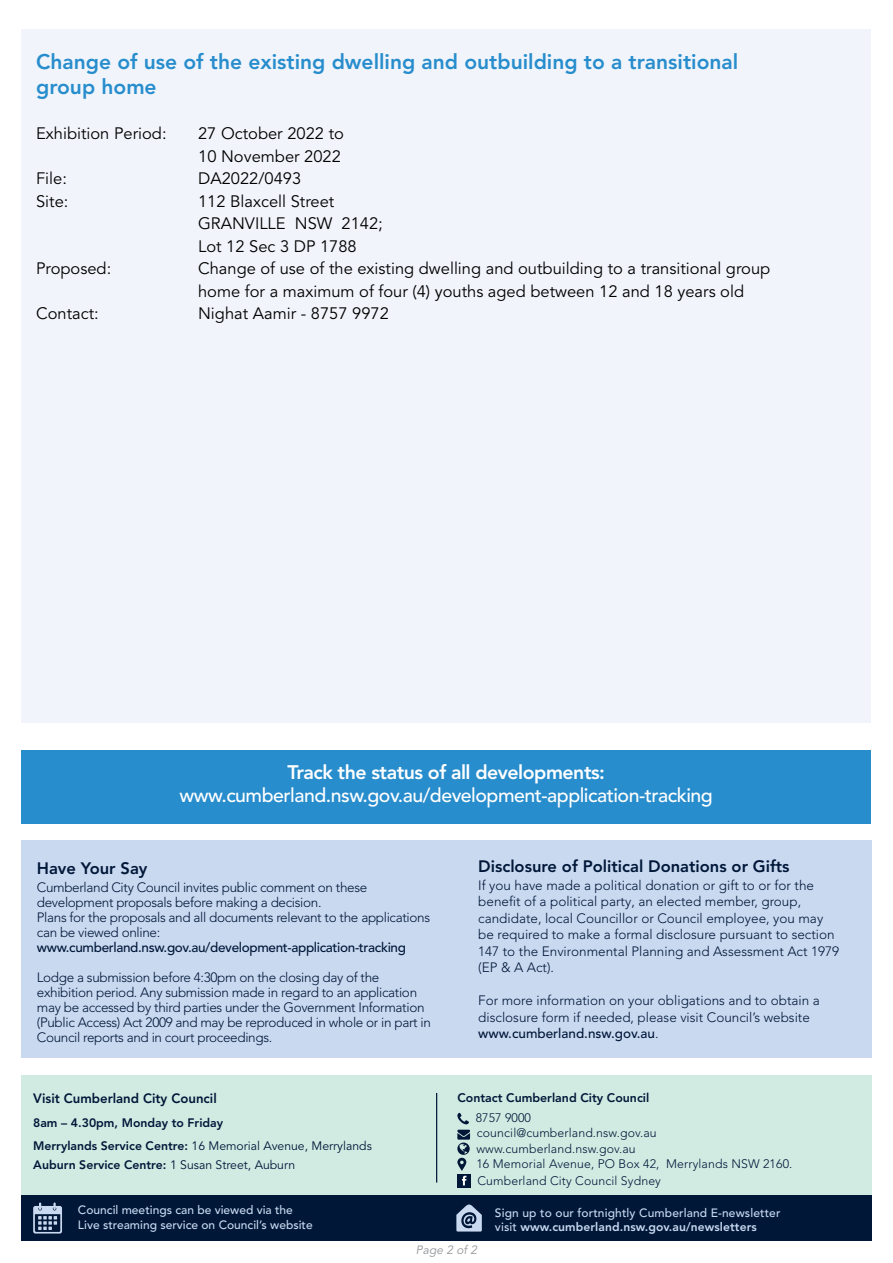
<style>
.page{position:relative;width:893px;height:1263px;background:#fff}
.page>*{position:absolute;margin:0;border:0;box-sizing:border-box;transform-origin:0 0}
.t1{font:800 21px/25.2px "Avenir LT Pro";color:#288dcd}
.t2{font:500 19.5px "Avenir LT Pro";letter-spacing:-.025em;color:#fff}
.t3{font:800 19.5px "Avenir LT Pro";letter-spacing:-.025em;color:#fff}
.t4{font:16.5px/22.5px "Avenir LT Pro";color:#000}
.t5{font:800 16.5px "Avenir LT Pro";color:#001738}
.t6{font:300 13.5px/15px "Avenir LT Pro";letter-spacing:-.025em;color:#001738}
.t7{font:300 13.5px/16.5px "Avenir LT Pro";color:#001738}
.t8{font:500 13.5px "Avenir LT Pro";letter-spacing:-.025em;color:#001738}
.t9{font:800 13.5px "Avenir LT Pro";color:#001738}
.t10{font:300 12.3px/15.3px "Avenir LT Pro";letter-spacing:.01em;color:#001738}
.t11{font:800 12.3px "Avenir LT Pro";color:#001738}
.t12{font:800 12.15px/22.8px "Avenir LT Pro";color:#001738}
.t13{font:500 12px/14.4px "Avenir LT Pro";color:#c9d9f0}
.t14{font:italic 12px "Avenir LT Pro";color:#939598}
.s1{font-weight:400}
.s2{font-weight:500}
.s3{font-weight:800}
</style>
<div class="page">
<div style="left:21px;top:30px;width:850px;height:693px;background:#f1f5fb"></div>
<div style="left:22px;top:840px;width:850px;height:218px;background:#c9d9f0"></div>
<div style="left:21px;top:1075px;width:851px;height:121px;background:#d2ebe2"></div>
<div style="left:21px;top:1195px;width:851px;height:46px;background:#001738"></div>
<svg style="left:456px;top:1204px;width:26px;height:27px"></svg>
<svg style="left:33px;top:1206px;width:29px;height:27px"></svg>
<svg style="left:35px;top:1202px;width:25px;height:30px"></svg>
<hr style="left:436px;top:1093px;width:1px;height:89px;background:#001738">
<div style="left:21px;top:750px;width:850px;height:74px;background:#288dcd"></div>
<svg style="left:457px;top:1113px;width:12px;height:11px"></svg>
<svg style="left:457px;top:1174px;width:14px;height:13px"></svg>
<svg style="left:457px;top:1130px;width:13px;height:55px"></svg>
<h1 class="t1" style="left:36px;top:49px;width:704px">Change of use of the existing dwelling and outbuilding to a transitional group home</h1>
<p class="t4" style="left:36px;top:122px;width:132px">Exhibition Period:</p>
<p class="t4" style="left:198px;top:122px;width:147px">27 October 2022 to<br>10 November 2022</p>
<p class="t4" style="left:36px;top:167px;width:32px">File:</p>
<p class="t4" style="left:198px;top:167px;width:105px">DA2022/0493</p>
<p class="t4" style="left:36px;top:190px;width:34px">Site:</p>
<p class="t4" style="left:198px;top:190px;width:186px">112 Blaxcell Street<br>GRANVILLE NSW 2142;<br>Lot 12 Sec 3 DP 1788</p>
<p class="t4" style="left:36px;top:258px;width:77px">Proposed:</p>
<p class="t4" style="left:198px;top:258px;width:574px">Change of use of the existing dwelling and outbuilding to a transitional group home for a maximum of four (4) youths aged between 12 and 18 years old</p>
<p class="t4" style="left:36px;top:303px;width:64px">Contact:</p>
<p class="t4" style="left:198px;top:303px;width:192px">Nighat Aamir - 8757 9972</p>
<h2 class="t3" style="left:287px;top:760px;width:319px">Track the status of all developments:</h2>
<h2 class="t2" style="left:180px;top:784px;width:535px">www.cumberland.nsw.gov.au/development-application-tracking</h2>
<p class="t5" style="left:37px;top:858px;width:112px">Have Your Say</p>
<p class="t6" style="left:37px;top:880px;width:395px">Cumberland City Council invites public comment on these development proposals before making a decision.<br>Plans for the proposals and all documents relevant to the applications can be viewed online:</p>
<p class="t8" style="left:37px;top:939px;width:371px">www.cumberland.nsw.gov.au/development-application-tracking</p>
<p class="t6" style="left:37px;top:970px;width:396px">Lodge a submission before 4:30pm on the closing day of the exhibition period. Any submission made in regard to an application may be accessed by third parties under the Government Information (Public Access) Act 2009 and may be reproduced in whole or in part in Council reports and in court proceedings.</p>
<p class="t9" style="left:33px;top:1090px;width:185px">Visit Cumberland City Council</p>
<p class="t12" style="left:33px;top:1112px;width:340px">8am – 4.30pm, Monday to Friday<br>Merrylands Service Centre: <span class="s1">16 Memorial Avenue, Merrylands</span></p>
<p class="t12" style="left:33px;top:1153px;width:263px">Auburn Service Centre: <span class="s1">1 Susan Street, Auburn</span></p>
<p class="t13" style="left:78px;top:1203px;width:236px">Council meetings can be viewed via the<br>Live streaming service on Council’s website</p>
<p class="t5" style="left:478px;top:856px;width:313px">Disclosure of Political Donations or Gifts</p>
<p class="t7" style="left:478px;top:877px;width:362px">If you have made a political donation or gift to or for the benefit of a political party, an elected member, group, candidate, local Councillor or Council employee, you may be required to make a formal disclosure pursuant to section 147 to the Environmental Planning and Assessment Act 1979 (EP &amp; A Act).</p>
<p class="t7" style="left:478px;top:992px;width:343px">For more information on your obligations and to obtain a disclosure form if needed, please visit Council’s website <span class="s2">www.cumberland.nsw.gov.au</span>.</p>
<p class="t11" style="left:457px;top:1091px;width:193px">Contact Cumberland City Council</p>
<p class="t10" style="left:476px;top:1110px;width:318px">8757 9000<br>council@cumberland.nsw.gov.au www.cumberland.nsw.gov.au<br>16 Memorial Avenue, PO Box 42, Merrylands NSW 2160.</p>
<p class="t10" style="left:477px;top:1173px;width:185px">Cumberland City Council Sydney</p>
<p class="t13" style="left:495px;top:1205px;width:287px">Sign up to our fortnightly Cumberland E-newsletter visit <span class="s3">www.cumberland.nsw.gov.au/newsletters</span></p>
<p class="t14" style="left:416px;top:1242px;width:63px">Page 2 of 2</p>
</div>
